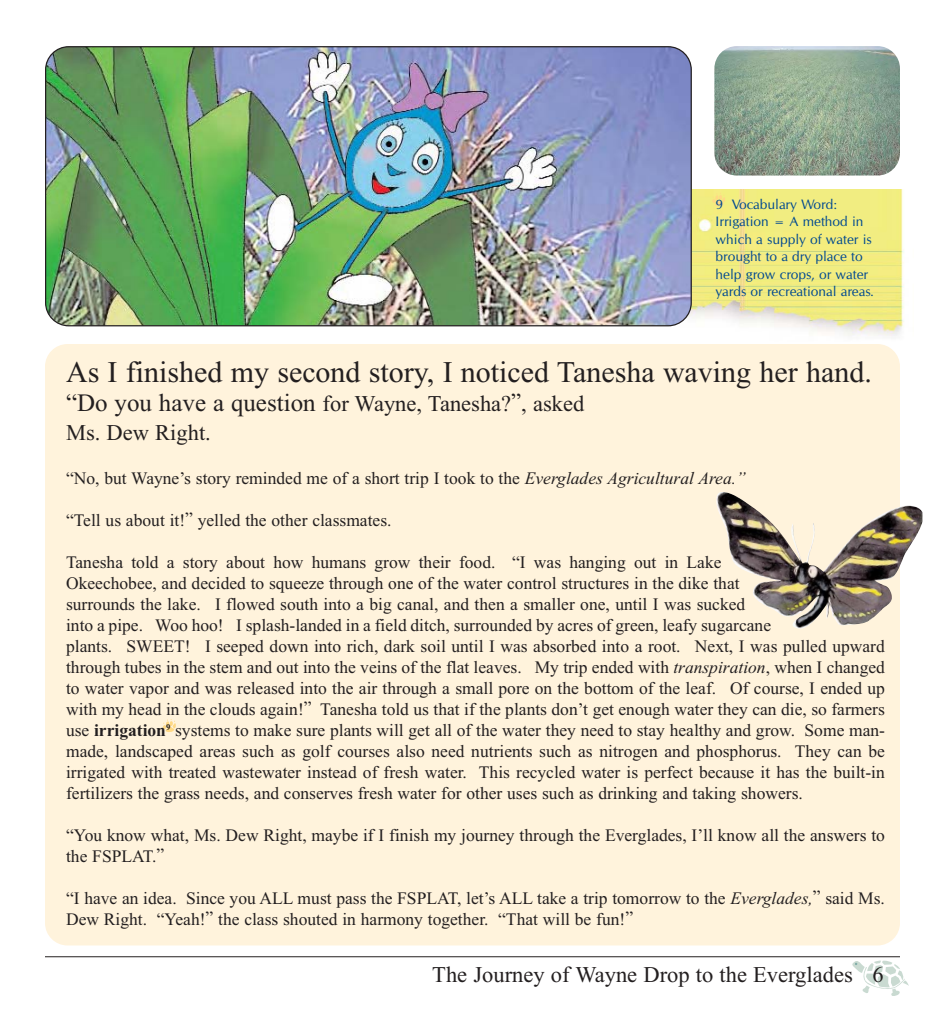
<style>
.page{position:relative;width:945px;height:1018px;background:#fff}
.page>*{position:absolute;margin:0;border:0;box-sizing:border-box;transform-origin:0 0}
.t1{font:30px "Times New Roman E";color:#231f20}
.t2{font:22.5px/28.8px "Times New Roman E";color:#231f20}
.t3{font:17.5px/21px "Times New Roman E";color:#231f20}
.t4{font:13.75px/17.5px "Optima E";color:#004990}
.s1{font-size:25px}
.s2{font-style:italic}
.s3{font-weight:700}
</style>
<div class="page">
<img style="left:670px;top:189px;width:234px;height:147px">
<div style="left:45px;top:344px;width:855px;height:601px;background:#fff3dc;border-radius:22px"></div>
<svg style="left:163px;top:719px;width:13px;height:13px"></svg>
<svg style="left:712px;top:193px;width:13px;height:13px"></svg>
<svg style="left:852px;top:960px;width:57px;height:36px"></svg>
<hr style="left:45px;top:956px;width:855px;height:1px;background:#231f20">
<img style="left:45px;top:46px;width:647px;height:280px">
<img style="left:714px;top:46px;width:186px;height:129px;border-radius:22px">
<img style="left:716px;top:492px;width:206px;height:137px">
<p class="t4" style="left:716px;top:195px;width:160px">9 Vocabulary Word:<br>Irrigation = A method in which a supply of water is brought to a dry place to help grow crops, or water yards or recreational areas.</p>
<h1 class="t1" style="left:66px;top:355px;width:807px">As I finished my second story, I noticed Tanesha waving her hand.</h1>
<p class="t2" style="left:66px;top:389px;width:520px"><span class="s1">“Do you have a question</span> for Wayne, Tanesha?”, asked<br>Ms. Dew Right.</p>
<p class="t3" style="left:66px;top:467px;width:681px">“No, but Wayne’s story reminded me of a short trip I took to the <span class="s2">Everglades Agricultural Area.”</span></p>
<p class="t3" style="left:66px;top:509px;width:327px">“Tell us about it!” yelled the other classmates.</p>
<p class="t3" style="left:66px;top:551px;width:821px">Tanesha told a story about how humans grow their food. “I was hanging out in Lake<br>Okeechobee, and decided to squeeze through one of the water control structures in the dike that<br>surrounds the lake. I flowed south into a big canal, and then a smaller one, until I was sucked<br>into a pipe. Woo hoo! I splash-landed in a field ditch, surrounded by acres of green, leafy sugarcane<br>plants. SWEET! I seeped down into rich, dark soil until I was absorbed into a root. Next, I was pulled upward through tubes in the stem and out into the veins of the flat leaves. My trip ended with <span class="s2">transpiration</span>, when I changed to water vapor and was released into the air through a small pore on the bottom of the leaf. Of course, I ended up with my head in the clouds again!” Tanesha told us that if the plants don’t get enough water they can die, so farmers use <span class="s3">irrigation</span><sup>9</sup> systems to make sure plants will get all of the water they need to stay healthy and grow. Some man&shy;made, landscaped areas such as golf courses also need nutrients such as nitrogen and phosphorus. They can be irrigated with treated wastewater instead of fresh water. This recycled water is perfect because it has the built-in fertilizers the grass needs, and conserves fresh water for other uses such as drinking and taking showers.</p>
<p class="t3" style="left:66px;top:824px;width:820px">“You know what, Ms. Dew Right, maybe if I finish my journey through the Everglades, I’ll know all the answers to the FSPLAT.”</p>
<p class="t3" style="left:66px;top:887px;width:820px">“I have an idea. Since you ALL must pass the FSPLAT, let’s ALL take a trip tomorrow to the <span class="s2">Everglades,</span>” said Ms.<br>Dew Right. “Yeah!” the class shouted in harmony together. “That will be fun!”</p>
<p class="t2" style="left:432px;top:959px;width:453px">The Journey of Wayne Drop to the Everglades 6</p>
</div>
